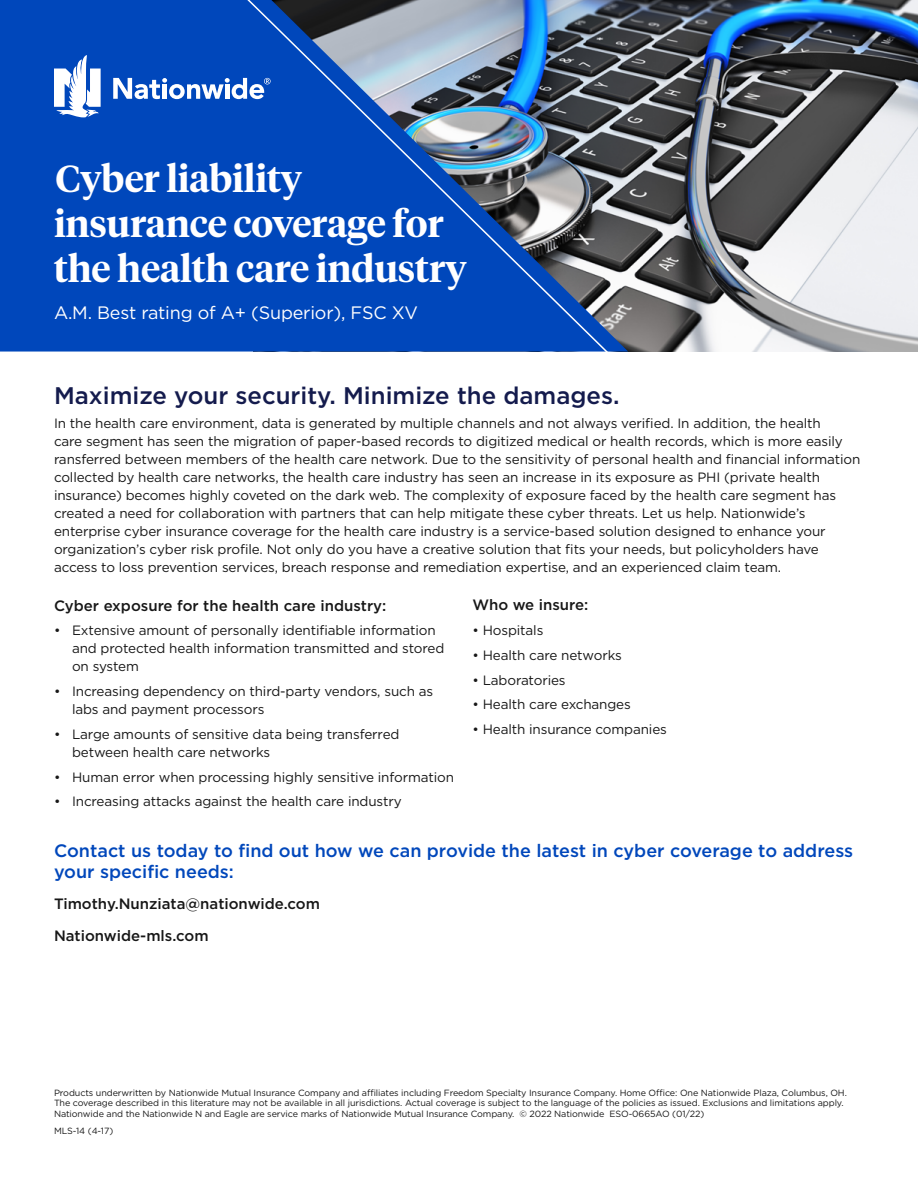
<style>
.page{position:relative;width:918px;height:1188px;background:#fff}
.page>*{position:absolute;margin:0;border:0;box-sizing:border-box;transform-origin:0 0}
.Reversed_product_hea{font:600 37.5px/45px "Tiempos Headline";letter-spacing:-.005em;color:#fff}
.Dk_Blue_header{font:500 24px "Gotham";color:#141b4d}
.vibrant_blue_subhead{font:500 18px/21px "Gotham";color:#0047bb}
.Rating{font:18px "Gotham";letter-spacing:-.01em;color:#fff}
.Black_medium_subhead{font:500 15px "Gotham";color:#171717}
.body_copy{font:13.5px/18px "Gotham";letter-spacing:-.01em;color:#171717}
.bullets{font:13.5px/18px "Gotham";letter-spacing:-.01em;color:#171717}
.disclaimer{font:9px/10.5px "Gotham";letter-spacing:-.01em;color:#171717}
</style>
<div class="page">
<img style="left:628px;top:0;width:290px;height:351px">
<div style="left:0;top:0;width:628px;height:352px;background:#0047bb"></div>
<svg style="left:238px;top:0;width:375px;height:352px;background:#3361a8"></svg>
<svg style="left:113px;top:78px;width:158px;height:21px"></svg>
<svg style="left:54px;top:54px;width:47px;height:63px"></svg>
<h1 class="Reversed_product_hea" style="left:54px;top:154px;width:414px">Cyber liability insurance coverage for the health care industry</h1>
<p class="Rating" style="left:54px;top:301px;width:365px">A.M. Best rating of A+ (Superior), FSC XV</p>
<h2 class="Dk_Blue_header" style="left:54px;top:379px;width:567px">Maximize your security. Minimize the damages.</h2>
<p class="body_copy" style="left:54px;top:414px;width:808px">In the health care environment, data is generated by multiple channels and not always verified. In addition, the health<br>care segment has seen the migration of paper-based records to digitized medical or health records, which is more easily ransferred between members of the health care network. Due to the sensitivity of personal health and financial information collected by health care networks, the health care industry has seen an increase in its exposure as PHI (private health insurance) becomes highly coveted on the dark web. The complexity of exposure faced by the health care segment has created a need for collaboration with partners that can help mitigate these cyber threats. Let us help. Nationwide’s enterprise cyber insurance coverage for the health care industry is a service-based solution designed to enhance your organization’s cyber risk profile. Not only do you have a creative solution that fits your needs, but policyholders have access to loss prevention services, breach response and remediation expertise, and an experienced claim team.</p>
<p class="Black_medium_subhead" style="left:54px;top:596px;width:334px">Cyber exposure for the health care industry:</p>
<p class="bullets" style="left:72px;top:621px;width:374px;text-indent:-18px">• Extensive amount of personally identifiable information and protected health information transmitted and stored on system</p>
<p class="bullets" style="left:72px;top:682px;width:363px;text-indent:-18px">• Increasing dependency on third-party vendors, such as labs and payment processors</p>
<p class="bullets" style="left:72px;top:725px;width:329px;text-indent:-18px">• Large amounts of sensitive data being transferred between health care networks</p>
<p class="bullets" style="left:54px;top:768px;width:402px">• Human error when processing highly sensitive information</p>
<p class="bullets" style="left:54px;top:792px;width:349px">• Increasing attacks against the health care industry</p>
<p class="Black_medium_subhead" style="left:472px;top:595px;width:117px">Who we insure:</p>
<p class="bullets" style="left:472px;top:621px;width:72px">• Hospitals</p>
<p class="bullets" style="left:472px;top:646px;width:151px">• Health care networks</p>
<p class="bullets" style="left:472px;top:671px;width:95px">• Laboratories</p>
<p class="bullets" style="left:472px;top:695px;width:160px">• Health care exchanges</p>
<p class="bullets" style="left:472px;top:720px;width:196px">• Health insurance companies</p>
<h3 class="vibrant_blue_subhead" style="left:54px;top:840px;width:801px">Contact us today to find out how we can provide the latest in cyber coverage to address your specific needs:</h3>
<p class="Black_medium_subhead" style="left:54px;top:894px;width:268px">Timothy.Nunziata@nationwide.com</p>
<p class="Black_medium_subhead" style="left:54px;top:926px;width:156px">Nationwide-mls.com</p>
<p class="disclaimer" style="left:54px;top:1087px;width:794px">Products underwritten by Nationwide Mutual Insurance Company and affiliates including Freedom Specialty Insurance Company. Home Office: One Nationwide Plaza, Columbus, OH.<br>The coverage described in this literature may not be available in all jurisdictions. Actual coverage is subject to the language of the policies as issued. Exclusions and limitations apply.<br>Nationwide and the Nationwide N and Eagle are service marks of Nationwide Mutual Insurance Company. © 2022 Nationwide ESO-0665AO (01/22)</p>
<p class="disclaimer" style="left:54px;top:1125px;width:61px">MLS-14 (4-17)</p>
</div>
